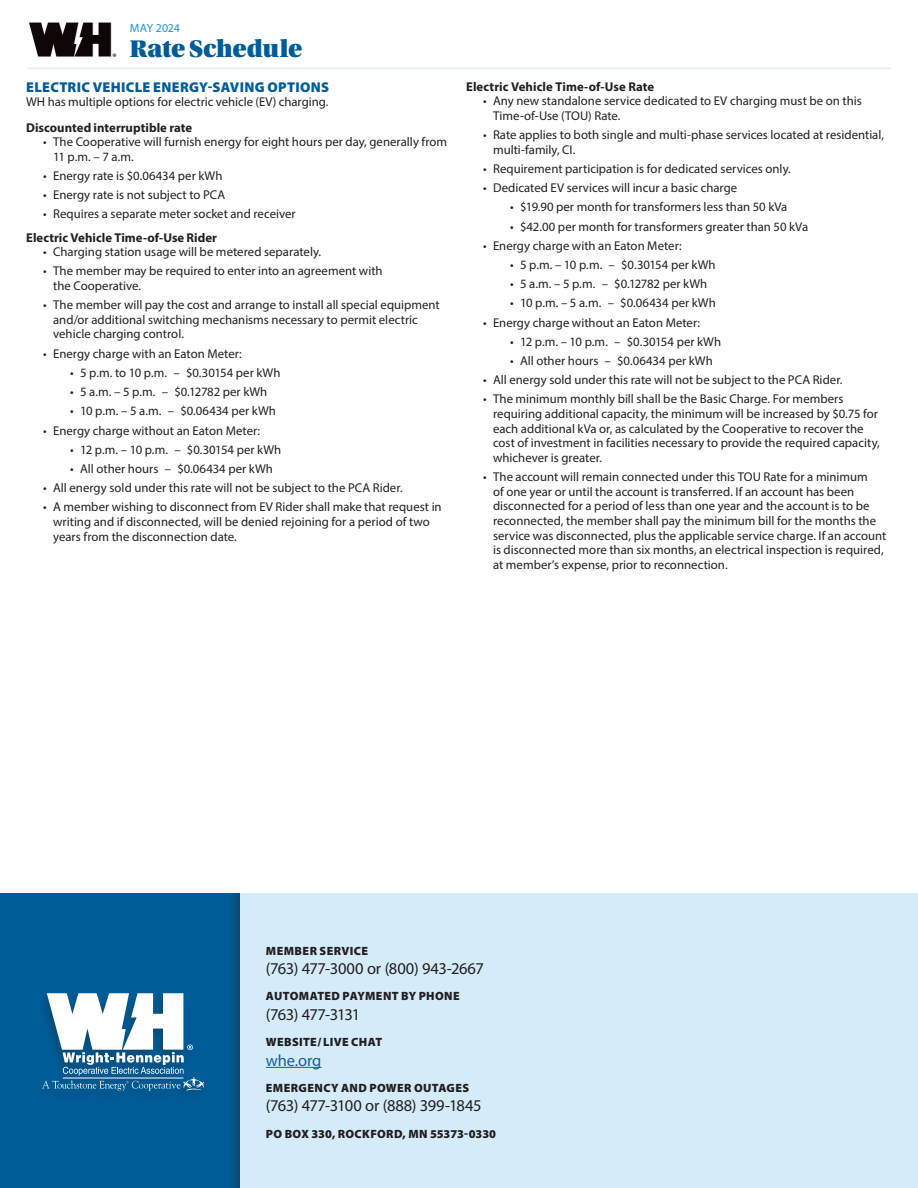
<style>
.page{position:relative;width:918px;height:1188px;background:#fff}
.page>*{position:absolute;margin:0;border:0;box-sizing:border-box;transform-origin:0 0}
.t1{font:25.5px "Utopia Std Black Headline";letter-spacing:-.005em;color:#005c98}
._3__Rate_Schedule_Body{font:16.5px "Myriad Pro";letter-spacing:-.025em;color:#231f20}
._3__Rate_Schedule_Body-2{font:16.5px "Myriad Pro";letter-spacing:-.05em;color:#231f20}
._3__Rate_Schedule_Body-3{font:16.5px "Myriad Pro";letter-spacing:-.005em;color:#175d9e}
._1__Section_Head{font:900 14.25px "Myriad Pro";letter-spacing:.02em;color:#005c98}
._3__Rate_Schedule_Body-4{font:12.75px/14.7px "Myriad Pro";color:#231f20}
._2__Section_Subhead{font:700 12.75px "Myriad Pro";letter-spacing:.005em;color:#231f20}
._3__Rate_Schedule_Body-5{font:900 12px "Myriad Pro";letter-spacing:.03em;color:#231f20}
._3__Rate_Schedule_Body-6{font:900 12px "Myriad Pro";letter-spacing:.01em;color:#231f20}
.t2{font:12px "Myriad Pro";letter-spacing:-.015em;color:#2291ca}
.t3{font:9.3px "Myriad Pro";color:#231f20}
</style>
<div class="page">
<div style="left:29px;top:23px;width:88px;height:35px;background:#231f20;opacity:.3"></div>
<svg style="left:29px;top:23px;width:82px;height:33px"></svg>
<hr style="left:27px;top:68px;width:864px;height:1px;background:#d4ebf9">
<div style="left:0;top:889px;width:241px;height:299px;background:#005c98"></div>
<div style="left:226px;top:885px;width:692px;height:303px;background:#231f20;opacity:.3"></div>
<div style="left:241px;top:893px;width:677px;height:295px;background:#d4ebf9"></div>
<hr style="left:266px;top:1067px;width:56px;height:1px;background:#175d9e">
<svg style="left:42px;top:993px;width:162px;height:98px"></svg>
<div style="left:0;top:873px;width:918px;height:20px;background:#fff"></div>
<p class="t3" style="left:112px;top:51px;width:5px">®</p>
<p class="t2" style="left:130px;top:20px;width:52px">MAY 2024</p>
<h1 class="t1" style="left:130px;top:35px;width:174px">Rate Schedule</h1>
<p class="_1__Section_Head" style="left:26px;top:79px;width:304px">ELECTRIC VEHICLE ENERGY-SAVING OPTIONS</p>
<p class="_3__Rate_Schedule_Body-4" style="left:26px;top:94px;width:304px">WH has multiple options for electric vehicle (EV) charging.</p>
<p class="_2__Section_Subhead" style="left:26px;top:119px;width:168px">Discounted interruptible rate</p>
<p class="_3__Rate_Schedule_Body-4" style="left:53px;top:134px;width:396px;text-indent:-10px">• The Cooperative will furnish energy for eight hours per day, generally from<br>11 p.m. – 7 a.m.</p>
<p class="_3__Rate_Schedule_Body-4" style="left:43px;top:168px;width:181px">• Energy rate is $0.06434 per kWh</p>
<p class="_3__Rate_Schedule_Body-4" style="left:43px;top:187px;width:184px">• Energy rate is not subject to PCA</p>
<p class="_3__Rate_Schedule_Body-4" style="left:43px;top:207px;width:254px">• Requires a separate meter socket and receiver</p>
<p class="_2__Section_Subhead" style="left:26px;top:229px;width:192px">Electric Vehicle Time-of-Use Rider</p>
<p class="_3__Rate_Schedule_Body-4" style="left:43px;top:244px;width:280px">• Charging station usage will be metered separately.</p>
<p class="_3__Rate_Schedule_Body-4" style="left:53px;top:264px;width:331px;text-indent:-10px">• The member may be required to enter into an agreement with the Cooperative.</p>
<p class="_3__Rate_Schedule_Body-4" style="left:53px;top:297px;width:388px;text-indent:-10px">• The member will pay the cost and arrange to install all special equipment and/or additional switching mechanisms necessary to permit electric vehicle charging control.</p>
<p class="_3__Rate_Schedule_Body-4" style="left:43px;top:346px;width:200px">• Energy charge with an Eaton Meter:</p>
<p class="_3__Rate_Schedule_Body-4" style="left:70px;top:365px;width:212px">• 5 p.m. to 10 p.m. – $0.30154 per kWh</p>
<p class="_3__Rate_Schedule_Body-4" style="left:70px;top:384px;width:199px">• 5 a.m. – 5 p.m. – $0.12782 per kWh</p>
<p class="_3__Rate_Schedule_Body-4" style="left:70px;top:404px;width:207px">• 10 p.m. – 5 a.m. – $0.06434 per kWh</p>
<p class="_3__Rate_Schedule_Body-4" style="left:43px;top:423px;width:218px">• Energy charge without an Eaton Meter:</p>
<p class="_3__Rate_Schedule_Body-4" style="left:70px;top:442px;width:213px">• 12 p.m. – 10 p.m. – $0.30154 per kWh</p>
<p class="_3__Rate_Schedule_Body-4" style="left:70px;top:461px;width:204px">• All other hours – $0.06434 per kWh</p>
<p class="_3__Rate_Schedule_Body-4" style="left:43px;top:480px;width:361px">• All energy sold under this rate will not be subject to the PCA Rider.</p>
<p class="_3__Rate_Schedule_Body-4" style="left:53px;top:500px;width:390px;text-indent:-10px">• A member wishing to disconnect from EV Rider shall make that request in writing and if disconnected, will be denied rejoining for a period of two years from the disconnection date.</p>
<p class="_2__Section_Subhead" style="left:466px;top:78px;width:190px">Electric Vehicle Time-of-Use Rate</p>
<p class="_3__Rate_Schedule_Body-4" style="left:493px;top:93px;width:370px;text-indent:-10px">• Any new standalone service dedicated to EV charging must be on this<br>Time-of-Use (TOU) Rate.</p>
<p class="_3__Rate_Schedule_Body-4" style="left:493px;top:127px;width:393px;text-indent:-10px">• Rate applies to both single and multi-phase services located at residential, multi-family, CI.</p>
<p class="_3__Rate_Schedule_Body-4" style="left:483px;top:161px;width:309px">• Requirement participation is for dedicated services only.</p>
<p class="_3__Rate_Schedule_Body-4" style="left:483px;top:180px;width:256px">• Dedicated EV services will incur a basic charge</p>
<p class="_3__Rate_Schedule_Body-4" style="left:510px;top:199px;width:279px">• $19.90 per month for transformers less than 50 kVa</p>
<p class="_3__Rate_Schedule_Body-4" style="left:510px;top:219px;width:300px">• $42.00 per month for transformers greater than 50 kVa</p>
<p class="_3__Rate_Schedule_Body-4" style="left:483px;top:238px;width:200px">• Energy charge with an Eaton Meter:</p>
<p class="_3__Rate_Schedule_Body-4" style="left:510px;top:257px;width:207px">• 5 p.m. – 10 p.m. – $0.30154 per kWh</p>
<p class="_3__Rate_Schedule_Body-4" style="left:510px;top:276px;width:199px">• 5 a.m. – 5 p.m. – $0.12782 per kWh</p>
<p class="_3__Rate_Schedule_Body-4" style="left:510px;top:296px;width:207px">• 10 p.m. – 5 a.m. – $0.06434 per kWh</p>
<p class="_3__Rate_Schedule_Body-4" style="left:483px;top:315px;width:218px">• Energy charge without an Eaton Meter:</p>
<p class="_3__Rate_Schedule_Body-4" style="left:510px;top:334px;width:213px">• 12 p.m. – 10 p.m. – $0.30154 per kWh</p>
<p class="_3__Rate_Schedule_Body-4" style="left:510px;top:353px;width:204px">• All other hours – $0.06434 per kWh</p>
<p class="_3__Rate_Schedule_Body-4" style="left:483px;top:372px;width:361px">• All energy sold under this rate will not be subject to the PCA Rider.</p>
<p class="_3__Rate_Schedule_Body-4" style="left:493px;top:392px;width:388px;text-indent:-10px">• The minimum monthly bill shall be the Basic Charge. For members requiring additional capacity, the minimum will be increased by $0.75 for each additional kVa or, as calculated by the Cooperative to recover the cost of investment in facilities necessary to provide the required capacity, whichever is greater.</p>
<p class="_3__Rate_Schedule_Body-4" style="left:493px;top:469px;width:395px;text-indent:-10px">• The account will remain connected under this TOU Rate for a minimum<br>of one year or until the account is transferred. If an account has been disconnected for a period of less than one year and the account is to be reconnected, the member shall pay the minimum bill for the months the service was disconnected, plus the applicable service charge. If an account is disconnected more than six months, an electrical inspection is required, at member’s expense, prior to reconnection.</p>
<p class="_3__Rate_Schedule_Body-5" style="left:266px;top:944px;width:104px">MEMBER SERVICE</p>
<p class="_3__Rate_Schedule_Body" style="left:266px;top:959px;width:219px">(763) 477-3000 or (800) 943-2667</p>
<p class="_3__Rate_Schedule_Body-5" style="left:266px;top:990px;width:195px">AUTOMATED PAYMENT BY PHONE</p>
<p class="_3__Rate_Schedule_Body-2" style="left:266px;top:1004px;width:96px">(763) 477-3131</p>
<p class="_3__Rate_Schedule_Body-5" style="left:266px;top:1035px;width:118px">WEBSITE/ LIVE CHAT</p>
<p class="_3__Rate_Schedule_Body-3" style="left:266px;top:1050px;width:57px">whe.org</p>
<p class="_3__Rate_Schedule_Body-5" style="left:266px;top:1081px;width:205px">EMERGENCY AND POWER OUTAGES</p>
<p class="_3__Rate_Schedule_Body" style="left:266px;top:1096px;width:217px">(763) 477-3100 or (888) 399-1845</p>
<p class="_3__Rate_Schedule_Body-6" style="left:266px;top:1127px;width:232px">PO BOX 330, ROCKFORD, MN 55373-0330</p>
</div>
